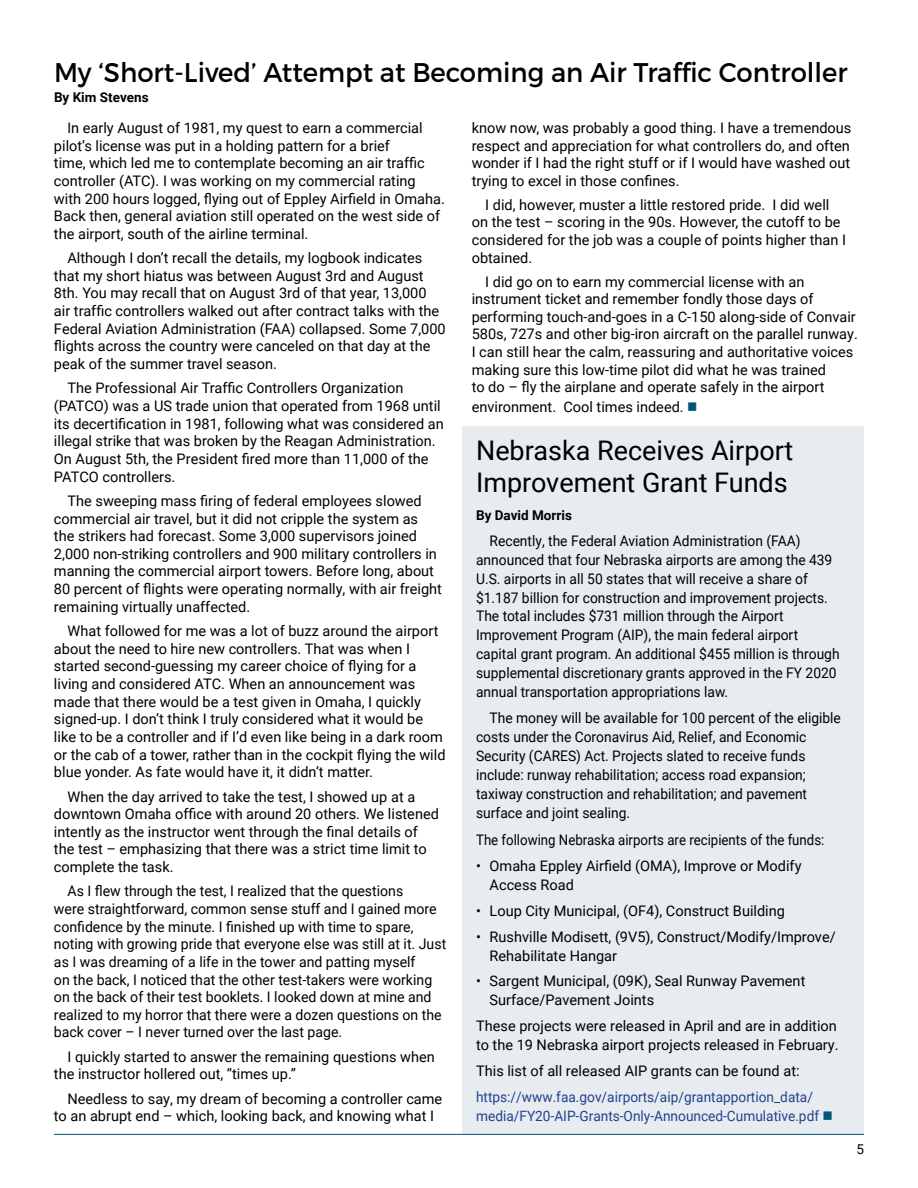
<style>
.page{position:relative;width:918px;height:1188px;background:#fff}
.page>*{position:absolute;margin:0;border:0;box-sizing:border-box;transform-origin:0 0}
.t1{font:27px "Montserrat";color:#000;scale:.96 1}
.t2{font:27px/32.5px "Roboto";color:#000}
.t3{font:14.55px/17.7px "Roboto";color:#000}
.t4{font:14.55px/19px "Roboto";color:#000;scale:.95 1}
.t5{font:14.55px/17.7px "Roboto";color:#000;scale:.93 1}
.t6{font:14.55px "Roboto";color:#000;scale:.91 1}
.t7{font:14.25px/19px "Roboto";color:#25408f;scale:.96 1}
.t8{font:700 13.5px "Roboto";color:#000}
.t9{font:13.5px "Roboto";color:#000}
.s1{color:#005774}
</style>
<div class="page">
<div style="left:463px;top:427px;width:401px;height:707px;background:#e6ecf0"></div>
<hr style="left:54px;top:1134px;width:810px;height:1px;background:#005774">
<h1 class="t1" style="left:54px;top:55px;width:828px">My ‘Short-Lived’ Attempt at Becoming an Air Traffic Controller</h1>
<p class="t8" style="left:54px;top:88px;width:96px">By Kim Stevens</p>
<p class="t5" style="left:54px;top:118px;width:422px;text-indent:14px">In early August of 1981, my quest to earn a commercial pilot’s license was put in a holding pattern for a brief<br>time, which led me to contemplate becoming an air traffic controller (ATC). I was working on my commercial rating with 200 hours logged, flying out of Eppley Airfield in Omaha.<br>Back then, general aviation still operated on the west side of the airport, south of the airline terminal.</p>
<p class="t3" style="left:54px;top:249px;width:393px;text-indent:14px">Although I don’t recall the details, my logbook indicates that my short hiatus was between August 3rd and August 8th. You may recall that on August 3rd of that year, 13,000 air traffic controllers walked out after contract talks with the Federal Aviation Administration (FAA) collapsed. Some 7,000 flights across the country were canceled on that day at the peak of the summer travel season.</p>
<p class="t3" style="left:54px;top:379px;width:391px;text-indent:14px">The Professional Air Traffic Controllers Organization (PATCO) was a US trade union that operated from 1968 until its decertification in 1981, following what was considered an illegal strike that was broken by the Reagan Administration.<br>On August 5th, the President fired more than 11,000 of the PATCO controllers.</p>
<p class="t3" style="left:54px;top:491px;width:390px;text-indent:14px">The sweeping mass firing of federal employees slowed commercial air travel, but it did not cripple the system as the strikers had forecast. Some 3,000 supervisors joined 2,000 non-striking controllers and 900 military controllers in manning the commercial airport towers. Before long, about 80 percent of flights were operating normally, with air freight remaining virtually unaffected.</p>
<p class="t3" style="left:54px;top:622px;width:393px;text-indent:14px">What followed for me was a lot of buzz around the airport about the need to hire new controllers. That was when I started second-guessing my career choice of flying for a living and considered ATC. When an announcement was made that there would be a test given in Omaha, I quickly signed-up. I don’t think I truly considered what it would be like to be a controller and if I’d even like being in a dark room or the cab of a tower, rather than in the cockpit flying the wild blue yonder. As fate would have it, it didn’t matter.</p>
<p class="t3" style="left:54px;top:787px;width:386px;text-indent:14px">When the day arrived to take the test, I showed up at a downtown Omaha office with around 20 others. We listened intently as the instructor went through the final details of the test – emphasizing that there was a strict time limit to complete the task.</p>
<p class="t3" style="left:54px;top:882px;width:394px;text-indent:14px">As I flew through the test, I realized that the questions<br>were straightforward, common sense stuff and I gained more confidence by the minute. I finished up with time to spare, noting with growing pride that everyone else was still at it. Just as I was dreaming of a life in the tower and patting myself<br>on the back, I noticed that the other test-takers were working on the back of their test booklets. I looked down at mine and realized to my horror that there were a dozen questions on the back cover – I never turned over the last page.</p>
<p class="t3" style="left:54px;top:1047px;width:382px;text-indent:14px">I quickly started to answer the remaining questions when the instructor hollered out, “times up.”</p>
<p class="t3" style="left:54px;top:1089px;width:390px;text-indent:14px">Needless to say, my dream of becoming a controller came to an abrupt end – which, looking back, and knowing what I</p>
<p class="t3" style="left:472px;top:118px;width:381px;text-align:justify">know now, was probably a good thing. I have a tremendous respect and appreciation for what controllers do, and often wonder if I had the right stuff or if I would have washed out trying to excel in those confines.</p>
<p class="t3" style="left:472px;top:195px;width:376px;text-indent:14px">I did, however, muster a little restored pride. I did well on the test – scoring in the 90s. However, the cutoff to be considered for the job was a couple of points higher than I obtained.</p>
<p class="t3" style="left:472px;top:272px;width:388px;text-indent:14px">I did go on to earn my commercial license with an instrument ticket and remember fondly those days of performing touch-and-goes in a C-150 along-side of Convair 580s, 727s and other big-iron aircraft on the parallel runway.<br>I can still hear the calm, reassuring and authoritative voices making sure this low-time pilot did what he was trained<br>to do – fly the airplane and operate safely in the airport</p>
<p class="t3" style="left:472px;top:397px;width:227px">environment. Cool times indeed. <span class="s1">■</span></p>
<h1 class="t2" style="left:476px;top:433px;width:319px">Nebraska Receives Airport<br>Improvement Grant Funds</h1>
<p class="t8" style="left:476px;top:506px;width:97px">By David Morris</p>
<p class="t4" style="left:476px;top:530px;width:384px;text-indent:14px">Recently, the Federal Aviation Administration (FAA) announced that four Nebraska airports are among the 439<br>U.S. airports in all 50 states that will receive a share of $1.187 billion for construction and improvement projects.<br>The total includes $731 million through the Airport Improvement Program (AIP), the main federal airport capital grant program. An additional $455 million is through supplemental discretionary grants approved in the FY 2020 annual transportation appropriations law.</p>
<p class="t4" style="left:476px;top:708px;width:386px;text-indent:14px">The money will be available for 100 percent of the eligible costs under the Coronavirus Aid, Relief, and Economic Security (CARES) Act. Projects slated to receive funds include: runway rehabilitation; access road expansion; taxiway construction and rehabilitation; and pavement surface and joint sealing.</p>
<p class="t6" style="left:476px;top:830px;width:384px">The following Nebraska airports are recipients of the funds:</p>
<p class="t3" style="left:490px;top:856px;width:313px;line-height:19px;text-indent:-14px">• Omaha Eppley Airfield (OMA), Improve or Modify<br>Access Road</p>
<p class="t3" style="left:476px;top:901px;width:310px">• Loup City Municipal, (OF4), Construct Building</p>
<p class="t3" style="left:490px;top:926px;width:348px;line-height:19px;text-indent:-14px">• Rushville Modisett, (9V5), Construct/Modify/Improve/<br>Rehabilitate Hangar</p>
<p class="t3" style="left:490px;top:971px;width:317px;line-height:19px;text-indent:-14px">• Sargent Municipal, (09K), Seal Runway Pavement<br>Surface/Pavement Joints</p>
<p class="t3" style="left:476px;top:1016px;width:364px;line-height:19px">These projects were released in April and are in addition to the 19 Nebraska airport projects released in February.</p>
<p class="t3" style="left:476px;top:1061px;width:325px">This list of all released AIP grants can be found at:</p>
<p class="t7" style="left:476px;top:1086px;width:373px">https://www.faa.gov/airports/aip/grantapportion_data/ media/FY20-AIP-Grants-Only-Announced-Cumulative.pdf <span class="s1">■</span></p>
<p class="t9" style="left:856px;top:1140px;width:9px">5</p>
</div>
